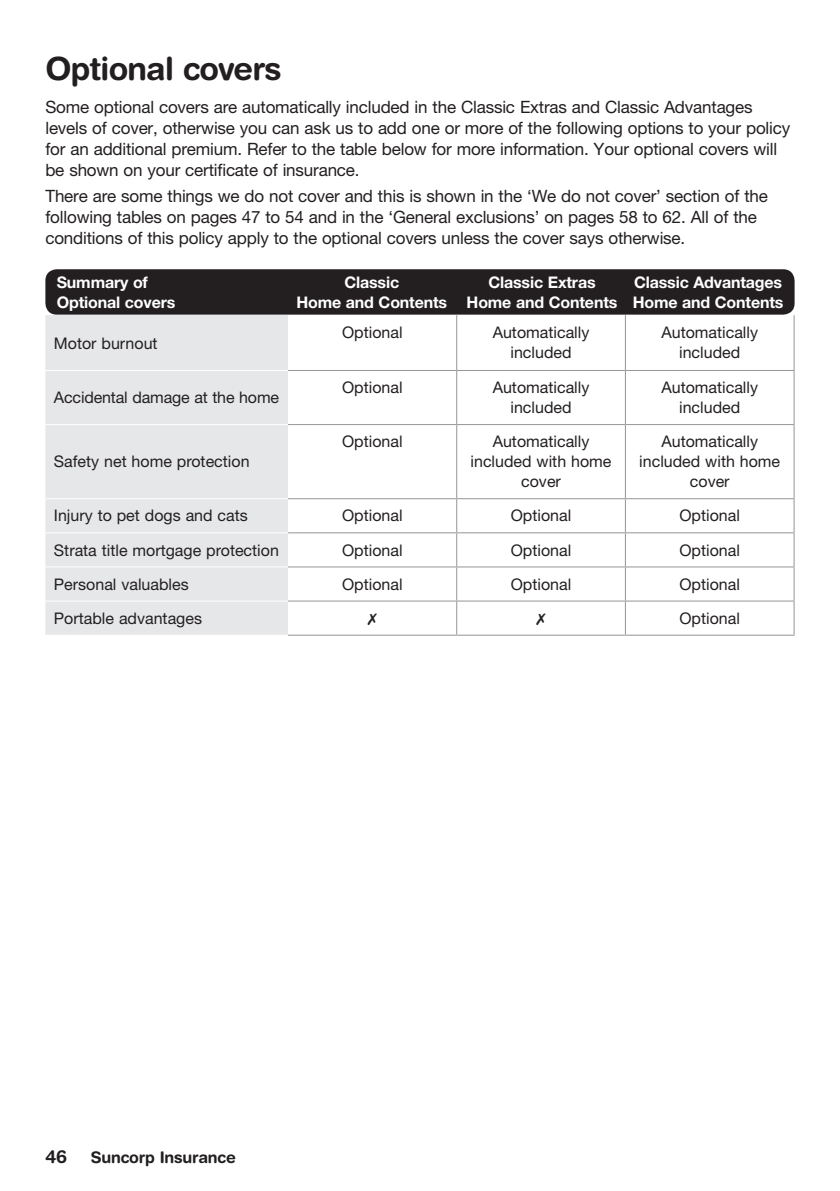
<style>
.page{position:relative;width:840px;height:1191px;background:#fff}
.page>*{position:absolute;margin:0;border:0;box-sizing:border-box;transform-origin:0 0}
.t1{font:700 32px "Helvetica Rounded LT Std";letter-spacing:-.025em;color:#231f20}
.t2{font:700 18px "Helvetica Rounded LT Std";color:#231f20}
.t3{font:17px/21px "Helvetica Neue LT Std";letter-spacing:-.01em;color:#231f20}
.t4{font:16px/20px "Helvetica Neue LT Std";color:#231f20;text-align:center}
.t5{font:700 16px "Helvetica Neue LT Std";letter-spacing:-.01em;color:#fff}
.t6{font:700 16px "Helvetica Rounded LT Std";letter-spacing:-.01em;color:#231f20}
</style>
<div class="page">
<div style="left:45px;top:315px;width:243px;height:319px;background:#e6e7e9"></div>
<hr style="left:456px;top:315px;width:1px;height:55px;background:#939598">
<hr style="left:624px;top:315px;width:1px;height:55px;background:#939598">
<hr style="left:793px;top:315px;width:1px;height:55px;background:#939598">
<hr style="left:456px;top:371px;width:1px;height:53px;background:#939598">
<hr style="left:624px;top:371px;width:1px;height:53px;background:#939598">
<hr style="left:793px;top:371px;width:1px;height:53px;background:#939598">
<hr style="left:456px;top:425px;width:1px;height:73px;background:#939598">
<hr style="left:624px;top:425px;width:1px;height:73px;background:#939598">
<hr style="left:793px;top:425px;width:1px;height:73px;background:#939598">
<hr style="left:456px;top:499px;width:1px;height:33px;background:#939598">
<hr style="left:624px;top:499px;width:1px;height:33px;background:#939598">
<hr style="left:793px;top:499px;width:1px;height:33px;background:#939598">
<hr style="left:456px;top:533px;width:1px;height:33px;background:#939598">
<hr style="left:624px;top:533px;width:1px;height:33px;background:#939598">
<hr style="left:793px;top:533px;width:1px;height:33px;background:#939598">
<hr style="left:456px;top:567px;width:1px;height:33px;background:#939598">
<hr style="left:624px;top:567px;width:1px;height:33px;background:#939598">
<hr style="left:793px;top:567px;width:1px;height:33px;background:#939598">
<hr style="left:456px;top:601px;width:1px;height:33px;background:#939598">
<hr style="left:624px;top:601px;width:1px;height:33px;background:#939598">
<hr style="left:793px;top:601px;width:1px;height:33px;background:#939598">
<hr style="left:45px;top:370px;width:243px;height:1px;background:#fff">
<hr style="left:45px;top:424px;width:243px;height:1px;background:#fff">
<hr style="left:45px;top:498px;width:243px;height:1px;background:#fff">
<hr style="left:45px;top:532px;width:243px;height:1px;background:#fff">
<hr style="left:45px;top:566px;width:243px;height:1px;background:#fff">
<hr style="left:45px;top:600px;width:243px;height:1px;background:#fff">
<hr style="left:288px;top:370px;width:168px;height:1px;background:#939598">
<hr style="left:456px;top:370px;width:169px;height:1px;background:#939598">
<hr style="left:625px;top:370px;width:169px;height:1px;background:#939598">
<hr style="left:288px;top:424px;width:168px;height:1px;background:#939598">
<hr style="left:456px;top:424px;width:169px;height:1px;background:#939598">
<hr style="left:625px;top:424px;width:169px;height:1px;background:#939598">
<hr style="left:288px;top:498px;width:168px;height:1px;background:#939598">
<hr style="left:456px;top:498px;width:169px;height:1px;background:#939598">
<hr style="left:625px;top:498px;width:169px;height:1px;background:#939598">
<hr style="left:288px;top:532px;width:168px;height:1px;background:#939598">
<hr style="left:456px;top:532px;width:169px;height:1px;background:#939598">
<hr style="left:625px;top:532px;width:169px;height:1px;background:#939598">
<hr style="left:288px;top:566px;width:168px;height:1px;background:#939598">
<hr style="left:456px;top:566px;width:169px;height:1px;background:#939598">
<hr style="left:625px;top:566px;width:169px;height:1px;background:#939598">
<hr style="left:288px;top:600px;width:168px;height:1px;background:#939598">
<hr style="left:456px;top:600px;width:169px;height:1px;background:#939598">
<hr style="left:625px;top:600px;width:169px;height:1px;background:#939598">
<hr style="left:288px;top:634px;width:168px;height:1px;background:#939598">
<hr style="left:456px;top:634px;width:169px;height:1px;background:#939598">
<hr style="left:625px;top:634px;width:169px;height:1px;background:#939598">
<div style="left:45px;top:269px;width:749px;height:46px;background:#231f20;border-radius:11px"></div>
<h1 class="t1" style="left:45px;top:49px;width:238px">Optional covers</h1>
<p class="t3" style="left:45px;top:96px;width:746px">Some optional covers are automatically included in the Classic Extras and Classic Advantages levels of cover, otherwise you can ask us to add one or more of the following options to your policy for an additional premium. Refer to the table below for more information. Your optional covers will be shown on your certificate of insurance.</p>
<p class="t3" style="left:45px;top:185px;width:723px">There are some things we do not cover and this is shown in the ‘We do not cover’ section of the following tables on pages 47 to 54 and in the ‘General exclusions’ on pages 58 to 62. All of the conditions of this policy apply to the optional covers unless the cover says otherwise.</p>
<p class="t5" style="left:57px;top:272px;width:93px">Summary of</p>
<p class="t5" style="left:344px;top:272px;width:56px">Classic</p>
<p class="t5" style="left:488px;top:272px;width:109px">Classic Extras</p>
<p class="t5" style="left:633px;top:272px;width:149px">Classic Advantages</p>
<p class="t5" style="left:57px;top:292px;width:120px">Optional covers</p>
<p class="t5" style="left:296px;top:292px;width:488px">Home and Contents Home and Contents Home and Contents</p>
<p class="t4" style="left:54px;top:332px;width:105px">Motor burnout</p>
<p class="t4" style="left:342px;top:322px;width:62px">Optional</p>
<p class="t4" style="left:492px;top:322px;width:98px">Automatically included</p>
<p class="t4" style="left:661px;top:322px;width:98px">Automatically included</p>
<p class="t4" style="left:54px;top:387px;width:226px">Accidental damage at the home</p>
<p class="t4" style="left:54px;top:451px;width:197px">Safety net home protection</p>
<p class="t4" style="left:342px;top:377px;width:62px">Optional</p>
<p class="t4" style="left:492px;top:377px;width:98px">Automatically included</p>
<p class="t4" style="left:661px;top:377px;width:98px">Automatically included</p>
<p class="t4" style="left:342px;top:431px;width:62px">Optional</p>
<p class="t4" style="left:470px;top:431px;width:142px">Automatically included with home cover</p>
<p class="t4" style="left:639px;top:431px;width:142px">Automatically included with home cover</p>
<p class="t4" style="left:54px;top:505px;width:195px">Injury to pet dogs and cats</p>
<p class="t4" style="left:342px;top:505px;width:62px">Optional</p>
<p class="t4" style="left:510px;top:505px;width:62px">Optional</p>
<p class="t4" style="left:679px;top:505px;width:62px">Optional</p>
<p class="t4" style="left:54px;top:539px;width:226px">Strata title mortgage protection</p>
<p class="t4" style="left:342px;top:539px;width:62px">Optional</p>
<p class="t4" style="left:510px;top:539px;width:62px">Optional</p>
<p class="t4" style="left:679px;top:539px;width:62px">Optional</p>
<p class="t4" style="left:54px;top:574px;width:136px">Personal valuables</p>
<p class="t4" style="left:342px;top:574px;width:62px">Optional</p>
<p class="t4" style="left:510px;top:574px;width:62px">Optional</p>
<p class="t4" style="left:679px;top:574px;width:62px">Optional</p>
<p class="t4" style="left:54px;top:608px;width:150px">Portable advantages</p>
<p class="t4" style="left:679px;top:608px;width:62px">Optional</p>
<p class="t2" style="left:45px;top:1145px;width:23px">46</p>
<p class="t6" style="left:91px;top:1147px;width:146px">Suncorp Insurance</p>
</div>
